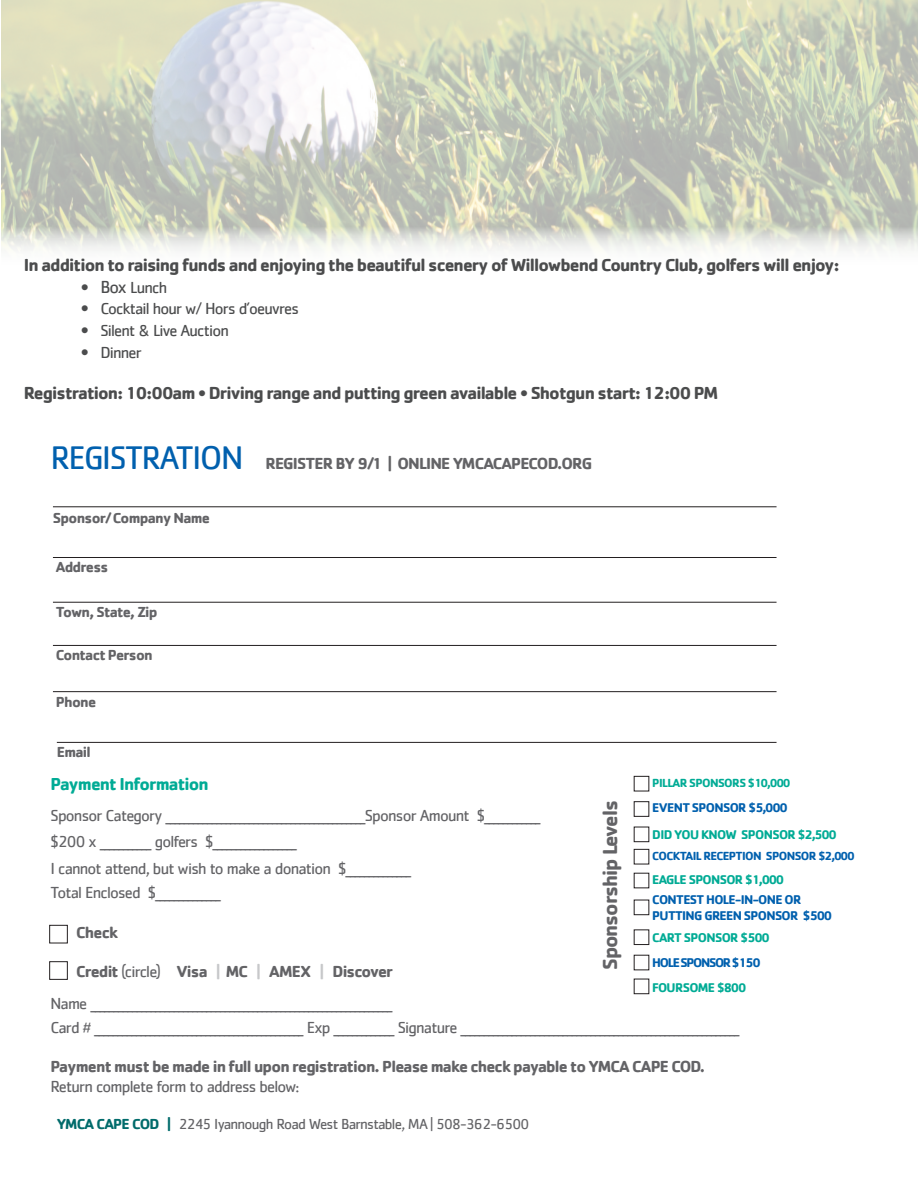
<style>
.page{position:relative;width:918px;height:1188px;background:#fff}
.page>*{position:absolute;margin:0;border:0;box-sizing:border-box;transform-origin:0 0}
.t1{font:33.75px "Cachet";letter-spacing:-.05em;color:#0160ae}
.t2{font:700 21px "Cachet";letter-spacing:-.05em;color:#636366}
.t3{font:700 18px "Cachet";letter-spacing:-.05em;color:#4b4c4d}
.t4{font:700 17.85px "Cachet";letter-spacing:-.05em;color:#00ab95}
.t5{font:16.5px/25.5px "Cachet";letter-spacing:-.05em;color:#636366}
.t6{font:700 16.5px/19.8px "Cachet";letter-spacing:-.05em;color:#636366}
.t7{font:16.5px "Cachet";letter-spacing:-.05em;color:#4b4c4d}
.t8{font:700 15px "Cachet";letter-spacing:-.05em;color:#636366}
.t9{font:15px "Cachet";letter-spacing:-.05em;color:#636366}
.t10{font:700 13.05px "Cachet";letter-spacing:-.05em;color:#00ab95}
.t11{font:700 13.05px/15.8px "Cachet";letter-spacing:-.05em;color:#0160ae}
.t12{font:700 13.05px "Cachet";letter-spacing:-.1em;color:#0160ae}
.t13{font:700 12.15px "Cachet";letter-spacing:-.05em;color:#0160ae}
.t14{font:700 12.15px "Cachet";letter-spacing:-.05em;color:#00ab95}
.s1{font-weight:700;font-size:18px}
.s2{font-size:18px}
.s3{font-weight:400}
.s4{color:#c7c8ca}
.s5{font-weight:700;color:#006b6b}
</style>
<div class="page">
<img style="left:2px;top:0;width:916px;height:251px">
<hr style="left:53px;top:507px;width:724px;height:1px;background:#231f20">
<hr style="left:53px;top:557px;width:724px;height:1px;background:#231f20">
<hr style="left:53px;top:602px;width:724px;height:1px;background:#231f20">
<hr style="left:53px;top:645px;width:724px;height:1px;background:#231f20">
<hr style="left:53px;top:691px;width:724px;height:1px;background:#231f20">
<hr style="left:57px;top:742px;width:720px;height:1px;background:#231f20">
<div style="left:49px;top:925px;width:19px;height:18px;border:1px solid #231f20"></div>
<div style="left:49px;top:961px;width:19px;height:19px;border:1px solid #231f20"></div>
<div style="left:634px;top:776px;width:15px;height:15px;border:1px solid #231f20"></div>
<div style="left:634px;top:801px;width:15px;height:16px;border:1px solid #231f20"></div>
<div style="left:634px;top:827px;width:15px;height:15px;border:1px solid #231f20"></div>
<div style="left:634px;top:849px;width:15px;height:15px;border:1px solid #231f20"></div>
<div style="left:634px;top:900px;width:15px;height:15px;border:1px solid #231f20"></div>
<div style="left:634px;top:930px;width:15px;height:15px;border:1px solid #231f20"></div>
<div style="left:634px;top:979px;width:15px;height:15px;border:1px solid #231f20"></div>
<p class="t3" style="left:24px;top:253px;width:817px">In addition to raising funds and enjoying the beautiful scenery of Willowbend Country Club, golfers will enjoy:</p>
<p class="t7" style="left:81px;top:278px;width:88px"><span class="s1">•</span> <span class="s2">Box</span> Lunch</p>
<p class="t7" style="left:81px;top:299px;width:220px"><span class="s1">•</span> Cocktail hour w/ Hors d’oeuvres</p>
<p class="t7" style="left:81px;top:321px;width:150px"><span class="s1">•</span> Silent &amp; Live Auction</p>
<p class="t7" style="left:81px;top:342px;width:63px"><span class="s1">•</span> Dinner</p>
<p class="t3" style="left:24px;top:381px;width:696px">Registration: 10:00am • Driving range and putting green available • Shotgun start: 12:00 PM</p>
<p class="t1" style="left:50px;top:439px;width:194px">REGISTRATION</p>
<p class="t8" style="left:53px;top:508px;width:159px">Sponsor/ Company Name</p>
<p class="t8" style="left:56px;top:558px;width:54px">Address</p>
<p class="t8" style="left:56px;top:602px;width:103px">Town, State, Zip</p>
<p class="t8" style="left:56px;top:646px;width:98px">Contact Person</p>
<p class="t8" style="left:56px;top:692px;width:42px">Phone</p>
<p class="t8" style="left:57px;top:743px;width:35px">Email</p>
<p class="t6" style="left:265px;top:452px;width:328px">REGISTER BY 9/1 | ONLINE YMCACAPECOD.ORG</p>
<p class="t4" style="left:50px;top:773px;width:160px">Payment Information</p>
<p class="t5" style="left:50px;top:803px;width:492px">Sponsor Category ___________________________________________Sponsor Amount $____________ $200 x ___________ golfers $__________________</p>
<p class="t5" style="left:50px;top:856px;width:362px;line-height:24px">I cannot attend, but wish to make a donation $______________<br>Total Enclosed $______________</p>
<p class="t6" style="left:76px;top:922px;width:43px">Check</p>
<p class="t6" style="left:76px;top:961px;width:318px">Credit <span class="s3">(circle)</span> Visa <span class="s4">|</span> MC <span class="s4">|</span> AMEX <span class="s4">|</span> Discover</p>
<p class="t5" style="left:50px;top:990px;width:344px">Name _________________________________________________________________</p>
<p class="t5" style="left:50px;top:1014px;width:691px">Card # _____________________________________________ Exp _____________ Signature ____________________________________________________________</p>
<p class="t6" style="left:50px;top:1056px;width:656px">Payment must be made in full upon registration. Please make check payable to YMCA CAPE COD.<br><span class="s3">Return complete form to address below:</span></p>
<p class="t14" style="left:652px;top:775px;width:140px">PILLAR SPONSORS $10,000</p>
<p class="t2" style="left:597px;top:970px;width:171px;rotate:-90deg">Sponsorship Levels</p>
<p class="t11" style="left:652px;top:799px;width:137px">EVENT SPONSOR $5,000</p>
<p class="t10" style="left:652px;top:826px;width:186px">DID YOU KNOW SPONSOR $2,500</p>
<p class="t10" style="left:652px;top:871px;width:133px">EAGLE SPONSOR $1,000</p>
<p class="t13" style="left:652px;top:848px;width:204px">COCKTAIL RECEPTION SPONSOR $2,000</p>
<p class="t11" style="left:652px;top:891px;width:181px">CONTEST HOLE-IN-ONE OR<br>PUTTING GREEN SPONSOR $500</p>
<p class="t10" style="left:652px;top:929px;width:119px">CART SPONSOR $500</p>
<p class="t12" style="left:652px;top:954px;width:110px">HOLE SPONSOR $150</p>
<p class="t10" style="left:652px;top:979px;width:96px">FOURSOME $800</p>
<p class="t9" style="left:57px;top:1116px;width:474px"><span class="s5">YMCA CAPE COD |</span> 2245 Iyannough Road West Barnstable, MA | 508-362-6500</p>
</div>
